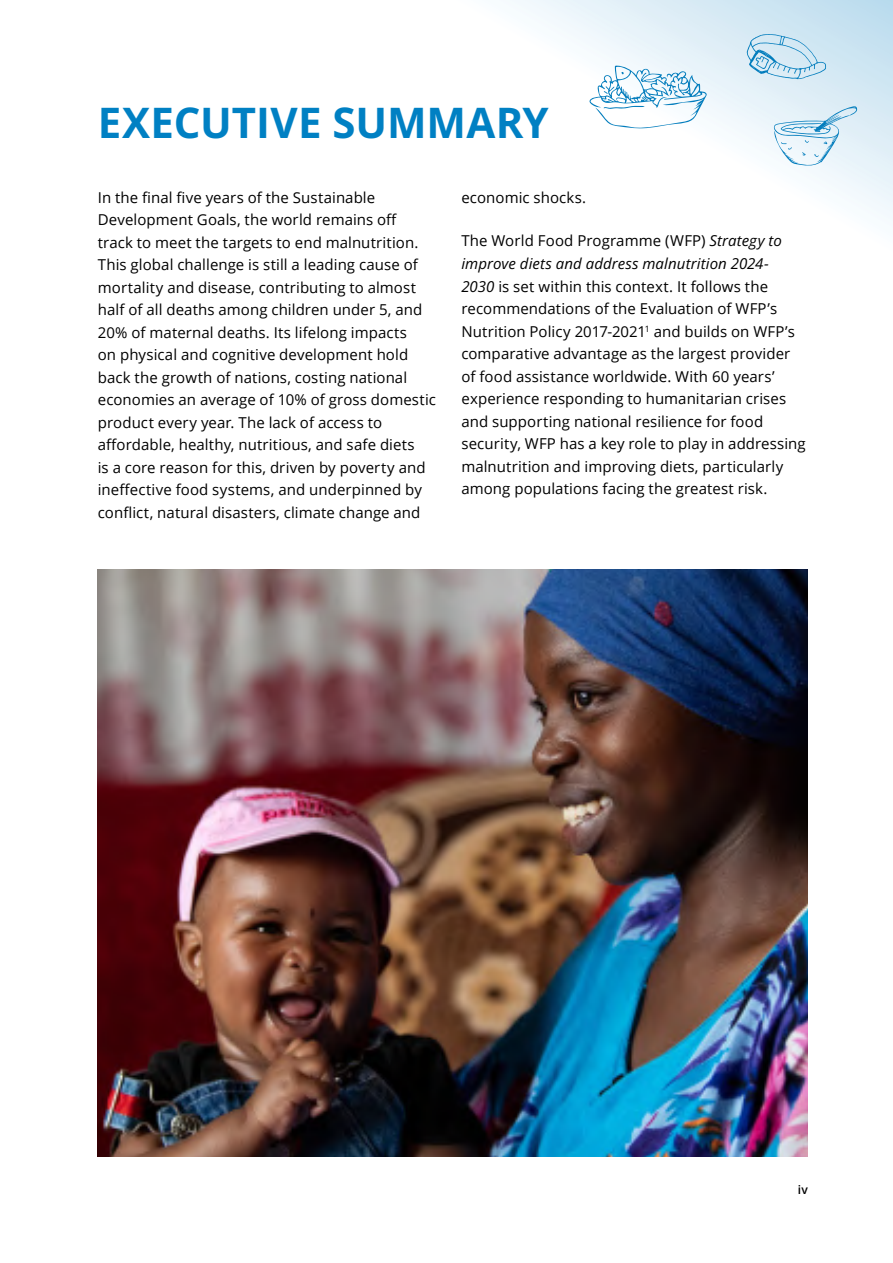
<style>
.page{position:relative;width:893px;height:1263px;background:#fff}
.page>*{position:absolute;margin:0;border:0;box-sizing:border-box;transform-origin:0 0}
.t1{font:700 42px "Open Sans";color:#0080c3}
.t2{font:15px/22.5px "Open Sans";letter-spacing:.005em;color:#000}
.t3{font:600 12px "Open Sans";color:#000}
.s1{font-style:italic}
</style>
<div class="page">
<svg style="left:510px;top:0;width:383px;height:221px"></svg>
<svg style="left:773px;top:106px;width:84px;height:61px"></svg>
<svg style="left:747px;top:34px;width:79px;height:45px;background:#badbec"></svg>
<svg style="left:589px;top:66px;width:118px;height:63px"></svg>
<img style="left:98px;top:570px;width:710px;height:587px">
<h1 class="t1" style="left:98px;top:94px;width:452px">EXECUTIVE SUMMARY</h1>
<p class="t2" style="left:98px;top:186px;width:340px">In the final five years of the Sustainable Development Goals, the world remains off track to meet the targets to end malnutrition.<br>This global challenge is still a leading cause of mortality and disease, contributing to almost half of all deaths among children under 5, and 20% of maternal deaths. Its lifelong impacts<br>on physical and cognitive development hold back the growth of nations, costing national economies an average of 10% of gross domestic product every year. The lack of access to affordable, healthy, nutritious, and safe diets<br>is a core reason for this, driven by poverty and ineffective food systems, and underpinned by conflict, natural disasters, climate change and</p>
<p class="t2" style="left:461px;top:186px;width:126px">economic shocks.</p>
<p class="t2" style="left:461px;top:229px;width:346px">The World Food Programme (WFP) <span class="s1">Strategy to improve diets and address malnutrition 2024-<br>2030</span> is set within this context. It follows the recommendations of the Evaluation of WFP’s Nutrition Policy 2017-2021<sup>1</sup> and builds on WFP’s comparative advantage as the largest provider of food assistance worldwide. With 60 years’ experience responding to humanitarian crises and supporting national resilience for food security, WFP has a key role to play in addressing malnutrition and improving diets, particularly among populations facing the greatest risk.</p>
<p class="t3" style="left:798px;top:1181px;width:12px">iv</p>
</div>
